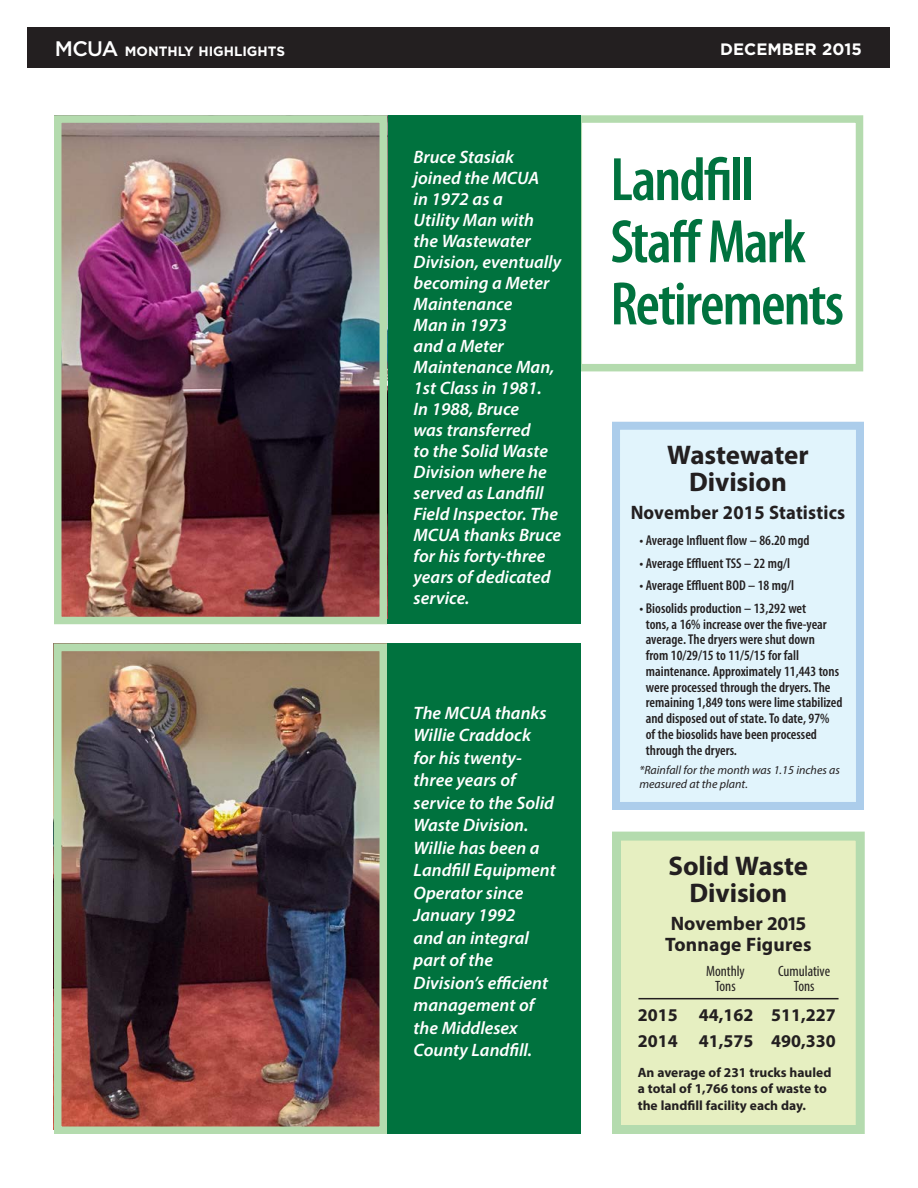
<style>
.page{position:relative;width:918px;height:1188px;background:#fff}
.page>*{position:absolute;margin:0;border:0;box-sizing:border-box;transform-origin:0 0}
.t1{font:600 condensed 61.8px/62.1px "Myriad Pro";letter-spacing:-.03em;color:#00723e}
.t2{font:700 27px/27px "Myriad Pro";letter-spacing:-.005em;color:#231f20;text-align:center}
.t3{font:700 19.5px/21px "Myriad Pro";letter-spacing:.01em;color:#231f20}
.t4{font:700 19.5px "Myriad Pro";letter-spacing:.01em;color:#231f20;scale:.95 1}
.t5{font:italic 600 18px/21px "Myriad Pro";color:#fff}
.t6{font:700 18px/25.5px "Myriad Pro";color:#231f20}
.t7{font:700 16.5px "Gotham";color:#fff}
.t8{font:condensed 15px "Myriad Pro";color:#231f20}
.t9{font:600 condensed 14.25px/15.8px "Myriad Pro";color:#231f20}
.t10{font:700 13.5px/16.5px "Myriad Pro";color:#231f20}
.t11{font:700 13.5px "Gotham";color:#fff}
.t12{font:italic 12px/13.5px "Myriad Pro";color:#231f20}
.s1{font-weight:500;font-size:21px}
</style>
<div class="page">
<div style="left:575px;top:115px;width:288px;height:256px;border:8px solid #b4dbae"></div>
<div style="left:387px;top:115px;width:194px;height:509px;background:#00723e"></div>
<div style="left:28px;top:27px;width:862px;height:41px;background:#231f20"></div>
<div style="left:612px;top:422px;width:252px;height:388px;background:#e1f4fc;border:8px solid #accdeb"></div>
<div style="left:617px;top:836px;width:243px;height:294px;background:#e6efc1"></div>
<div style="left:612px;top:832px;width:253px;height:302px;border:9px solid #b4dbae"></div>
<hr style="left:638px;top:998px;width:201px;height:1px;background:#231f20">
<img style="left:63px;top:653px;width:315px;height:472px">
<div style="left:54px;top:644px;width:333px;height:490px;border:8px solid #b4dbae"></div>
<div style="left:387px;top:644px;width:194px;height:490px;background:#00723e"></div>
<img style="left:63px;top:124px;width:315px;height:491px">
<div style="left:54px;top:115px;width:333px;height:509px;border:8px solid #b4dbae"></div>
<p class="t11" style="left:55px;top:44px;width:232px"><span class="s1">MCUA</span> MONTHLY HIGHLIGHTS</p>
<p class="t7" style="left:720px;top:39px;width:143px">DECEMBER 2015</p>
<p class="t5" style="left:414px;top:146px;width:149px">Bruce Stasiak joined the MCUA<br>in 1972 as a<br>Utility Man with the Wastewater<br>Division, eventually becoming a Meter<br>Maintenance<br>Man in 1973<br>and a Meter<br>Maintenance Man,<br>1st Class in 1981.<br>In 1988, Bruce<br>was transferred<br>to the Solid Waste<br>Division where he served as Landfill<br>Field Inspector. The<br>MCUA thanks Bruce for his forty-three years of dedicated service.</p>
<p class="t5" style="left:414px;top:701px;width:144px;line-height:22.5px">The MCUA thanks<br>Willie Craddock for his twenty&shy;three years of service to the Solid<br>Waste Division.<br>Willie has been a<br>Landfill Equipment<br>Operator since<br>January 1992<br>and an integral part of the<br>Division’s efficient management of the Middlesex<br>County Landfill.</p>
<h1 class="t1" style="left:610px;top:150px;width:235px">Landfill<br>Staff Mark<br>Retirements</h1>
<h2 class="t2" style="left:667px;top:440px;width:143px">Wastewater<br>Division</h2>
<p class="t4" style="left:631px;top:499px;width:227px">November 2015 Statistics</p>
<p class="t9" style="left:639px;top:533px;width:172px">• Average Influent flow – 86.20 mgd</p>
<p class="t9" style="left:639px;top:556px;width:152px">• Average Effluent TSS – 22 mg/l</p>
<p class="t9" style="left:639px;top:578px;width:156px">• Average Effluent BOD – 18 mg/l</p>
<p class="t9" style="left:646px;top:601px;width:198px;text-indent:-6px">• Biosolids production – 13,292 wet<br>tons, a 16% increase over the five-year average. The dryers were shut down<br>from 10/29/15 to 11/5/15 for fall maintenance. Approximately 11,443 tons were processed through the dryers. The remaining 1,849 tons were lime stabilized and disposed out of state. To date, 97% of the biosolids have been processed through the dryers.</p>
<p class="t12" style="left:639px;top:763px;width:202px">*Rainfall for the month was 1.15 inches as measured at the plant.</p>
<h2 class="t2" style="left:669px;top:852px;width:141px">Solid Waste<br>Division</h2>
<p class="t3" style="left:665px;top:912px;width:148px">November 2015<br>Tonnage Figures</p>
<p class="t8" style="left:706px;top:962px;width:40px">Monthly</p>
<p class="t8" style="left:778px;top:962px;width:53px">Cumulative</p>
<p class="t8" style="left:715px;top:977px;width:22px">Tons</p>
<p class="t8" style="left:794px;top:977px;width:22px">Tons</p>
<p class="t6" style="left:638px;top:1002px;width:200px">2015 44,162 511,227<br>2014 41,575 490,330</p>
<p class="t10" style="left:638px;top:1063px;width:195px">An average of 231 trucks hauled a total of 1,766 tons of waste to the landfill facility each day.</p>
</div>
